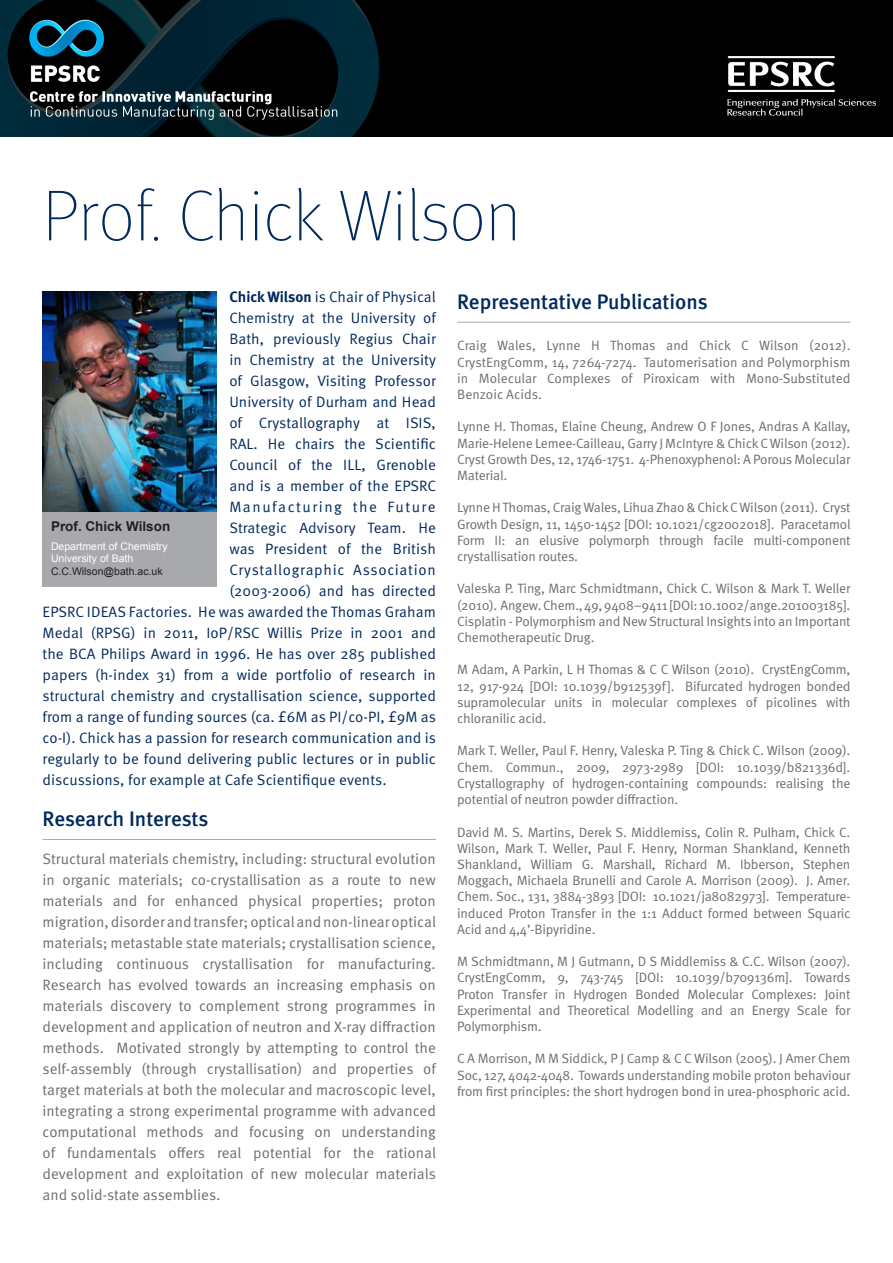
<style>
.page{position:relative;width:893px;height:1263px;background:#fff}
.page>*{position:absolute;margin:0;border:0;box-sizing:border-box;transform-origin:0 0}
.t1{font:100 72px "Meta OT";color:#00295c}
.t2{font:500 21px "Meta";color:#00295c}
.t3{font:15px/21px "Meta OT Norm";color:#6c6d70;text-align:justify}
.t4{font:15px "Meta OT Norm";letter-spacing:.005em;color:#00295c}
.t5{font:15px "Meta OT Norm";letter-spacing:.045em;color:#00295c}
.t6{font:15px "Meta OT Norm";letter-spacing:.105em;color:#00295c}
.t7{font:13.5px/16.2px "Meta OT Norm";letter-spacing:-.015em;color:#6c6d70;text-align:justify}
.t8{font:700 13.5px "Arial";color:#231f20}
.t9{font:10.5px/12.6px "Arial";color:#fff}
.t10{font:10.5px "Arial";color:#231f20}
.s1{font-family:"Meta Bold LF"}
</style>
<div class="page">
<hr style="left:43px;top:839px;width:393px;height:1px;background:#a8a9ad">
<hr style="left:457px;top:322px;width:393px;height:1px;background:#a8a9ad">
<img style="left:43px;top:291px;width:174px;height:221px">
<div style="left:43px;top:512px;width:174px;height:74px;background:#a8a9ad"></div>
<img style="left:0;top:0;width:893px;height:136px">
<h1 class="t1" style="left:43px;top:175px;width:480px">Prof. Chick Wilson</h1>
<p class="t4" style="left:229px;top:288px;width:208px"><span class="s1">Chick Wilson</span> is Chair of Physical</p>
<p class="t4" style="left:229px;top:309px;width:208px">Chemistry at the University of</p>
<p class="t4" style="left:229px;top:330px;width:208px">Bath, previously Regius Chair</p>
<p class="t4" style="left:229px;top:351px;width:208px">in Chemistry at the University</p>
<p class="t4" style="left:229px;top:372px;width:208px">of Glasgow, Visiting Professor</p>
<p class="t4" style="left:229px;top:393px;width:208px">University of Durham and Head</p>
<p class="t4" style="left:229px;top:414px;width:208px">of Crystallography at ISIS,</p>
<p class="t4" style="left:229px;top:435px;width:208px">RAL. He chairs the Scientific</p>
<p class="t4" style="left:229px;top:456px;width:208px">Council of the ILL, Grenoble</p>
<p class="t4" style="left:229px;top:477px;width:208px">and is a member of the EPSRC</p>
<p class="t6" style="left:229px;top:498px;width:208px">Manufacturing the Future</p>
<p class="t4" style="left:229px;top:519px;width:208px">Strategic Advisory Team. He</p>
<p class="t4" style="left:229px;top:540px;width:208px">was President of the British</p>
<p class="t5" style="left:229px;top:561px;width:208px">Crystallographic Association</p>
<p class="t4" style="left:229px;top:582px;width:208px">(2003-2006) and has directed</p>
<p class="t4" style="left:43px;top:603px;width:395px">EPSRC IDEAS Factories. He was awarded the Thomas Graham</p>
<p class="t4" style="left:43px;top:624px;width:395px">Medal (RPSG) in 2011, IoP/RSC Willis Prize in 2001 and</p>
<p class="t4" style="left:43px;top:645px;width:395px">the BCA Philips Award in 1996. He has over 285 published</p>
<p class="t4" style="left:43px;top:666px;width:395px">papers (h-index 31) from a wide portfolio of research in</p>
<p class="t4" style="left:43px;top:687px;width:395px">structural chemistry and crystallisation science, supported</p>
<p class="t4" style="left:43px;top:708px;width:395px">from a range of funding sources (ca. £6M as PI/co-PI, £9M as</p>
<p class="t4" style="left:43px;top:729px;width:395px">co-I). Chick has a passion for research communication and is</p>
<p class="t4" style="left:43px;top:750px;width:395px">regularly to be found delivering public lectures or in public</p>
<p class="t4" style="left:43px;top:771px;width:346px">discussions, for example at Cafe Scientifique events.</p>
<h2 class="t2" style="left:43px;top:807px;width:167px">Research Interests</h2>
<p class="t3" style="left:43px;top:848px;width:395px">Structural materials chemistry, including: structural evolution in organic materials; co-crystallisation as a route to new materials and for enhanced physical properties; proton migration, disorder and transfer; optical and non-linear optical materials; metastable state materials; crystallisation science, including continuous crystallisation for manufacturing.<br>Research has evolved towards an increasing emphasis on materials discovery to complement strong programmes in development and application of neutron and X-ray diffraction methods. Motivated strongly by attempting to control the self-assembly (through crystallisation) and properties of target materials at both the molecular and macroscopic level, integrating a strong experimental programme with advanced computational methods and focusing on understanding of fundamentals offers real potential for the rational development and exploitation of new molecular materials and solid-state assemblies.</p>
<p class="t8" style="left:51px;top:517px;width:121px">Prof. Chick Wilson</p>
<p class="t9" style="left:51px;top:540px;width:118px">Department of Chemistry<br>University of Bath</p>
<p class="t10" style="left:51px;top:564px;width:113px">C.C.Wilson@bath.ac.uk</p>
<h2 class="t2" style="left:457px;top:290px;width:252px">Representative Publications</h2>
<p class="t7" style="left:457px;top:338px;width:395px">Craig Wales, Lynne H Thomas and Chick C Wilson (2012).<br>CrystEngComm, 14, 7264-7274. Tautomerisation and Polymorphism in Molecular Complexes of Piroxicam with Mono-Substituted Benzoic Acids.</p>
<p class="t7" style="left:457px;top:419px;width:395px">Lynne H. Thomas, Elaine Cheung, Andrew O F Jones, Andras A Kallay, Marie-Helene Lemee-Cailleau, Garry J McIntyre &amp; Chick C Wilson (2012).<br>Cryst Growth Des, 12, 1746-1751. 4-Phenoxyphenol: A Porous Molecular Material.</p>
<p class="t7" style="left:457px;top:500px;width:395px">Lynne H Thomas, Craig Wales, Lihua Zhao &amp; Chick C Wilson (2011). Cryst Growth Design, 11, 1450-1452 [DOI: 10.1021/cg2002018]. Paracetamol Form II: an elusive polymorph through facile multi-component crystallisation routes.</p>
<p class="t7" style="left:457px;top:581px;width:395px">Valeska P. Ting, Marc Schmidtmann, Chick C. Wilson &amp; Mark T. Weller (2010). Angew. Chem., 49, 9408–9411 [DOI: 10.1002/ange.201003185].<br>Cisplatin - Polymorphism and New Structural Insights into an Important Chemotherapeutic Drug.</p>
<p class="t7" style="left:457px;top:662px;width:395px">M Adam, A Parkin, L H Thomas &amp; C C Wilson (2010). CrystEngComm, 12, 917-924 [DOI: 10.1039/b912539f]. Bifurcated hydrogen bonded supramolecular units in molecular complexes of picolines with chloranilic acid.</p>
<p class="t7" style="left:457px;top:743px;width:395px">Mark T. Weller, Paul F. Henry, Valeska P. Ting &amp; Chick C. Wilson (2009).<br>Chem. Commun., 2009, 2973-2989 [DOI: 10.1039/b821336d].<br>Crystallography of hydrogen-containing compounds: realising the potential of neutron powder diffraction.</p>
<p class="t7" style="left:457px;top:824px;width:395px">David M. S. Martins, Derek S. Middlemiss, Colin R. Pulham, Chick C.<br>Wilson, Mark T. Weller, Paul F. Henry, Norman Shankland, Kenneth Shankland, William G. Marshall, Richard M. Ibberson, Stephen Moggach, Michaela Brunelli and Carole A. Morrison (2009). J. Amer.<br>Chem. Soc., 131, 3884-3893 [DOI: 10.1021/ja8082973]. Temperature&shy;induced Proton Transfer in the 1:1 Adduct formed between Squaric Acid and 4,4’-Bipyridine.</p>
<p class="t7" style="left:457px;top:953px;width:395px">M Schmidtmann, M J Gutmann, D S Middlemiss &amp; C.C. Wilson (2007).<br>CrystEngComm, 9, 743-745 [DOI: 10.1039/b709136m]. Towards Proton Transfer in Hydrogen Bonded Molecular Complexes: Joint Experimental and Theoretical Modelling and an Energy Scale for Polymorphism.</p>
<p class="t7" style="left:457px;top:1051px;width:395px">C A Morrison, M M Siddick, P J Camp &amp; C C Wilson (2005). J Amer Chem Soc, 127, 4042-4048. Towards understanding mobile proton behaviour from first principles: the short hydrogen bond in urea-phosphoric acid.</p>
</div>
